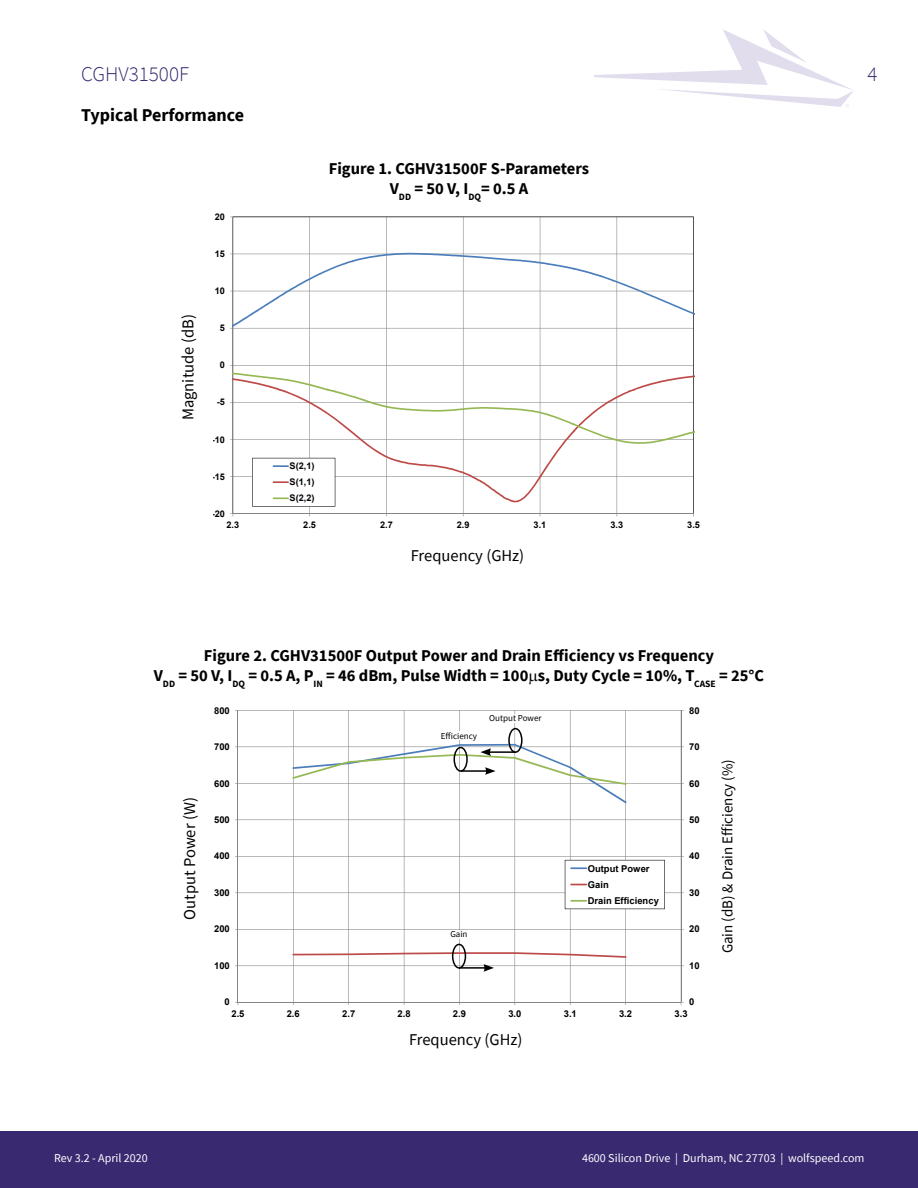
<style>
.page{position:relative;width:918px;height:1188px;background:#fff}
.page>*{position:absolute;margin:0;border:0;box-sizing:border-box;transform-origin:0 0}
.t1{font:300 21px "Source Sans Pro";color:#382970}
.t2{font:700 18px "Source Sans Pro";color:#000}
.t3{font:700 16.5px/19.8px "Source Sans Pro";color:#000;text-align:center}
.t4{font:16.5px "Source Sans Pro";color:#000}
.t5{font:15px "Source Sans Pro";color:#000}
.t6{font:12px "Source Sans Pro";color:#fff}
.t7{font:700 9.45px/16.2px "Arial";letter-spacing:.005em;color:#000}
.t8{font:700 9.15px/16px "Arial";letter-spacing:.005em;color:#000;text-align:justify}
.t9{font:9px "Source Sans Pro";color:#000}
</style>
<div class="page">
<svg style="left:594px;top:29px;width:259px;height:78px"></svg>
<div style="left:0;top:1131px;width:918px;height:57px;background:#382970"></div>
<svg style="left:234px;top:217px;width:460px;height:36px"></svg>
<hr style="left:233px;top:217px;width:1px;height:174px;background:#848484">
<hr style="left:233px;top:391px;width:1px;height:123px;background:#848484">
<hr style="left:233px;top:513px;width:461px;height:1px;background:#848484">
<svg style="left:230px;top:253px;width:464px;height:254px"></svg>
<svg style="left:235px;top:710px;width:449px;height:166px"></svg>
<svg style="left:565px;top:860px;width:100px;height:16px"></svg>
<svg style="left:235px;top:876px;width:449px;height:129px"></svg>
<div style="left:508px;top:728px;width:15px;height:25px;border:2px solid #000;border-radius:50%"></div>
<div style="left:485px;top:715px;width:61px;height:8px;background:#fff"></div>
<svg style="left:292px;top:744px;width:335px;height:59px"></svg>
<div style="left:438px;top:732px;width:42px;height:8px;background:#fff"></div>
<div style="left:452px;top:944px;width:14px;height:25px;border:2px solid #000;border-radius:50%"></div>
<hr style="left:459px;top:967px;width:27px;height:2px;background:#000">
<svg style="left:483px;top:964px;width:11px;height:8px"></svg>
<div style="left:450px;top:930px;width:18px;height:8px;background:#fff"></div>
<p class="t1" style="left:81px;top:61px;width:110px">CGHV31500F</p>
<p class="t1" style="left:867px;top:66px;width:12px">4</p>
<p class="t2" style="left:81px;top:108px;width:165px">Typical Performance</p>
<p class="t8" style="left:215px;top:210px;width:12px">20</p>
<p class="t8" style="left:215px;top:247px;width:12px">15</p>
<p class="t4" style="left:178px;top:420px;width:107px;rotate:-90deg">Magnitude (dB)</p>
<p class="t8" style="left:215px;top:284px;width:12px">10</p>
<p class="t8" style="left:220px;top:321px;width:7px">5</p>
<p class="t8" style="left:220px;top:358px;width:7px">0</p>
<p class="t8" style="left:217px;top:395px;width:10px">-5</p>
<p class="t8" style="left:212px;top:432px;width:15px">-10</p>
<p class="t8" style="left:212px;top:469px;width:15px">-15</p>
<p class="t8" style="left:212px;top:506px;width:15px">-20</p>
<p class="t3" style="left:329px;top:159px;width:262px">Figure 1. CGHV31500F S-Parameters<br>V<sub>DD</sub> = 50 V, I<sub>DQ</sub>= 0.5 A</p>
<p class="t8" style="left:290px;top:459px;width:27px">S(2,1)<br>S(1,1)<br>S(2,2)</p>
<p class="t8" style="left:226px;top:517px;width:14px">2.3</p>
<p class="t8" style="left:303px;top:517px;width:14px">2.5</p>
<p class="t8" style="left:380px;top:517px;width:14px">2.7</p>
<p class="t8" style="left:457px;top:517px;width:14px">2.9</p>
<p class="t8" style="left:534px;top:517px;width:14px">3.1</p>
<p class="t8" style="left:610px;top:517px;width:14px">3.3</p>
<p class="t8" style="left:687px;top:517px;width:14px">3.5</p>
<p class="t4" style="left:411px;top:545px;width:115px">Frequency (GHz)</p>
<p class="t3" style="left:154px;top:646px;width:612px">Figure 2. CGHV31500F Output Power and Drain E昀昀iciency vs Frequency<br>V<sub>DD</sub> = 50 V, I<sub>DQ</sub> = 0.5 A, P<sub>IN</sub> = 46 dBm, Pulse Width = 100 s, Duty Cycle = 10%, T<sub>CASE</sub> = 25°C</p>
<p class="t4" style="left:179px;top:920px;width:124px;rotate:-90deg">Output Power (W)</p>
<p class="t7" style="left:214px;top:703px;width:17px">800</p>
<p class="t9" style="left:489px;top:713px;width:54px">Output Power</p>
<p class="t7" style="left:689px;top:703px;width:12px">80</p>
<p class="t9" style="left:441px;top:730px;width:38px">E昀昀iciency</p>
<p class="t7" style="left:214px;top:739px;width:17px">700</p>
<p class="t7" style="left:689px;top:739px;width:12px">70</p>
<p class="t7" style="left:214px;top:776px;width:17px">600</p>
<p class="t7" style="left:689px;top:776px;width:12px">60</p>
<p class="t7" style="left:214px;top:812px;width:17px">500</p>
<p class="t7" style="left:689px;top:812px;width:12px">50</p>
<p class="t7" style="left:214px;top:849px;width:17px">400</p>
<p class="t7" style="left:689px;top:849px;width:12px">40</p>
<p class="t7" style="left:588px;top:861px;width:63px">Output Power</p>
<p class="t7" style="left:214px;top:885px;width:17px">300</p>
<p class="t7" style="left:588px;top:877px;width:73px">Gain<br>Drain Efficiency</p>
<p class="t7" style="left:689px;top:885px;width:12px">30</p>
<p class="t7" style="left:214px;top:922px;width:17px">200</p>
<p class="t9" style="left:450px;top:931px;width:19px">Gain</p>
<p class="t7" style="left:689px;top:922px;width:12px">20</p>
<p class="t7" style="left:214px;top:958px;width:17px">100</p>
<p class="t7" style="left:689px;top:958px;width:12px">10</p>
<p class="t7" style="left:225px;top:995px;width:7px">0</p>
<p class="t7" style="left:689px;top:995px;width:7px">0</p>
<p class="t7" style="left:231px;top:1006px;width:15px">2.5</p>
<p class="t7" style="left:287px;top:1006px;width:15px">2.6</p>
<p class="t7" style="left:342px;top:1006px;width:15px">2.7</p>
<p class="t7" style="left:398px;top:1006px;width:15px">2.8</p>
<p class="t7" style="left:453px;top:1006px;width:15px">2.9</p>
<p class="t7" style="left:508px;top:1006px;width:15px">3.0</p>
<p class="t7" style="left:564px;top:1006px;width:15px">3.1</p>
<p class="t7" style="left:619px;top:1006px;width:15px">3.2</p>
<p class="t7" style="left:674px;top:1006px;width:15px">3.3</p>
<p class="t4" style="left:409px;top:1029px;width:115px">Frequency (GHz)</p>
<p class="t5" style="left:718px;top:953px;width:196px;rotate:-90deg">Gain (dB) &amp; Drain E昀昀iciency (%)</p>
<p class="t6" style="left:54px;top:1153px;width:95px">Rev 3.2 - April 2020</p>
<p class="t6" style="left:582px;top:1153px;width:284px">4600 Silicon Drive | Durham, NC 27703 | wolfspeed.com</p>
</div>
